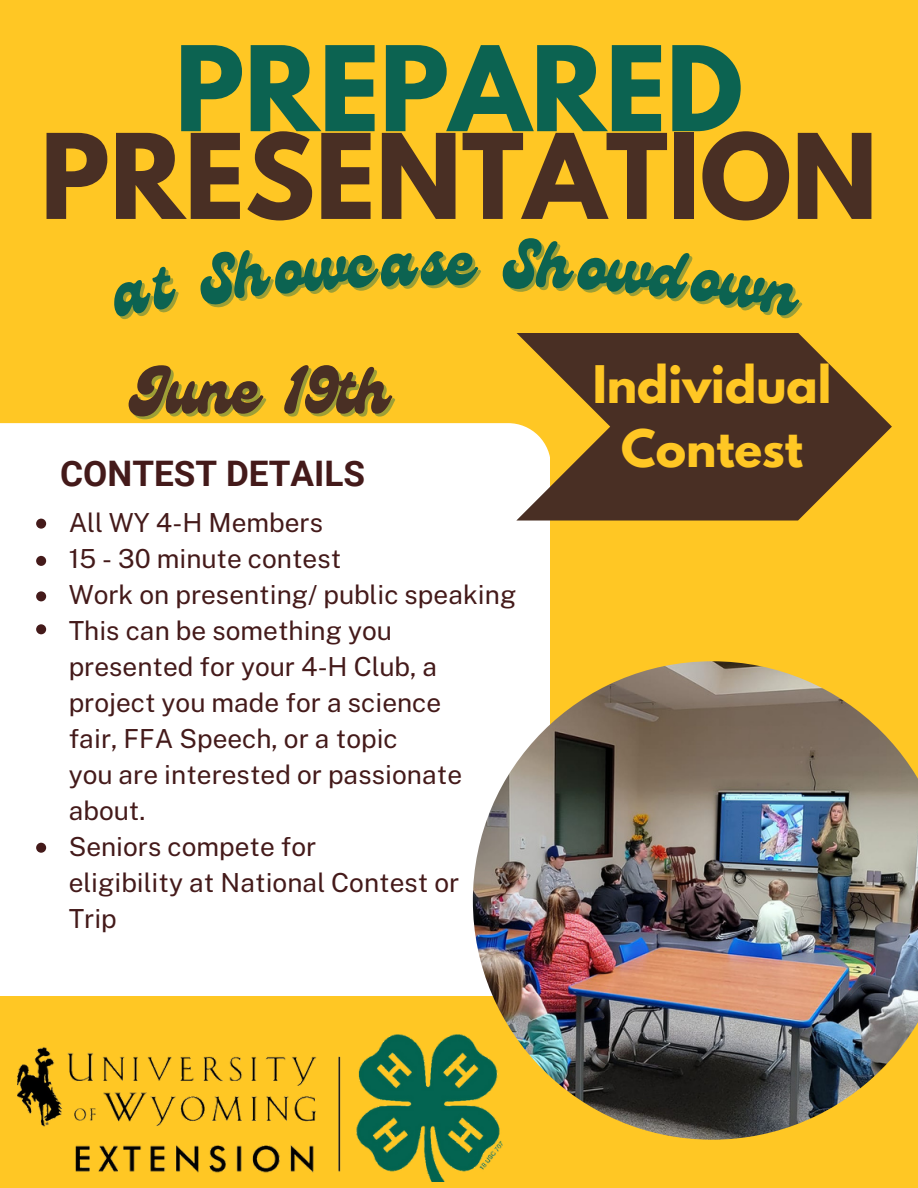
<style>
.page{position:relative;width:918px;height:1188px;background:#ffc724}
.page>*{position:absolute;margin:0;border:0;box-sizing:border-box;transform-origin:0 0}
.t1{font:700 104.4px/87.8px "League Spartan";color:#492f24;text-align:center}
.t2{font:65.1px "Genty";color:#492f24}
.t3{font:65.1px "Genty";color:#0c6351}
.t4{font:700 45.9px/64.2px "League Spartan";color:#ffc724;text-align:center}
.t5{font:700 35.25px "Roboto";color:#441a1a}
.t6{font:26.25px/36px "Public Sans";color:#441a1a}
.s1{color:#0c6351}
</style>
<div class="page">
<img style="left:18px;top:1034px;width:484px;height:147px">
<div style="left:0;top:423px;width:550px;height:573px;background:#fff"></div>
<svg style="left:516px;top:333px;width:376px;height:188px;fill:#492f24"></svg>
<div style="left:36px;top:519px;width:10px;height:10px;background:#441a1a;border-radius:50%"></div>
<div style="left:36px;top:556px;width:10px;height:10px;background:#441a1a;border-radius:50%"></div>
<div style="left:36px;top:591px;width:10px;height:10px;background:#441a1a;border-radius:50%"></div>
<div style="left:36px;top:624px;width:10px;height:10px;background:#441a1a;border-radius:50%"></div>
<div style="left:36px;top:843px;width:10px;height:10px;background:#441a1a;border-radius:50%"></div>
<img style="left:473px;top:661px;width:445px;height:479px">
<p class="t1" style="left:40px;top:59px;width:839px"><span class="s1">PREPARED<br></span>PRESENTATION</p>
<h2 class="t2" style="left:132px;top:353px;width:257px">June 19th</h2>
<p class="t5" style="left:60px;top:453px;width:306px">CONTEST DETAILS</p>
<h2 class="t3" style="left:446px;top:225px;width:29px">e</h2>
<p class="t6" style="left:69px;top:505px;width:449px">All WY 4-H Members<br>15 - 30 minute contest<br>Work on presenting/ public speaking<br>This can be something you presented for your 4-H Club, a project you made for a science<br>fair, FFA Speech, or a topic<br>you are interested or passionate about.<br>Seniors compete for<br>eligibility at National Contest or<br>Trip</p>
<p class="t4" style="left:593px;top:358px;width:240px">Individual<br>Contest</p>
</div>
